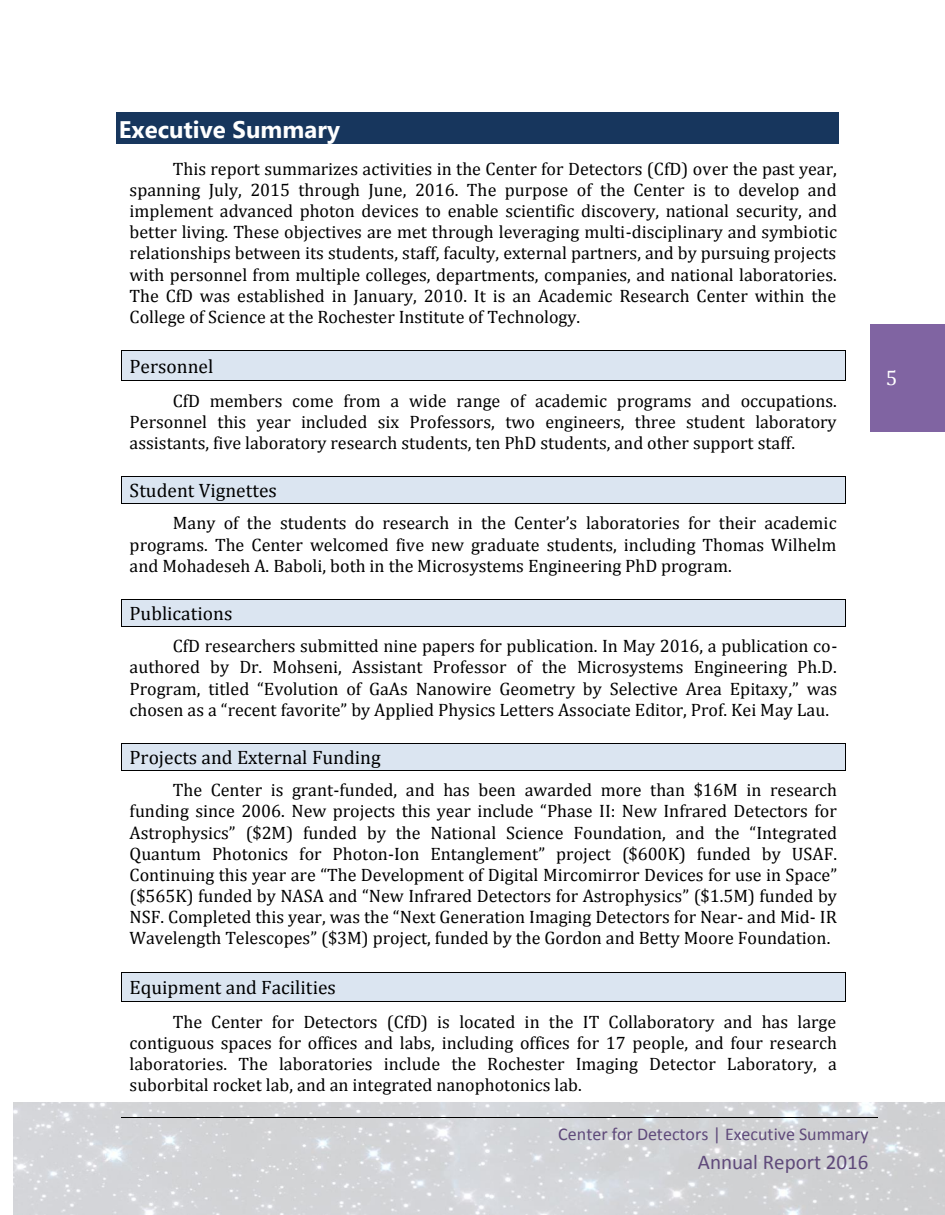
<style>
.page{position:relative;width:945px;height:1215px;background:#fff}
.page>*{position:absolute;margin:0;border:0;box-sizing:border-box;transform-origin:0 0}
.t1{font:700 24px "Segoe UI";color:#fff}
.t2{font:21px "Calibri";color:#5f497a}
.t3{font:21px "Cambria";color:#fff}
.t4{font:19.5px "Cambria";color:#000}
.t5{font:18px/21.1px "Cambria";color:#000;text-align:justify}
.t6{font:18px "Calibri";color:#5f497a}
</style>
<div class="page">
<img style="left:14px;top:1102px;width:931px;height:113px">
<hr style="left:121px;top:1117px;width:756px;height:1px;background:#000">
<div style="left:870px;top:324px;width:75px;height:108px;background:#8064a2"></div>
<div style="left:117px;top:112px;width:722px;height:32px;background:#17365d"></div>
<div style="left:122px;top:351px;width:723px;height:29px;background:#dbe5f1"></div>
<hr style="left:122px;top:351px;width:723px;height:1px;background:#000">
<hr style="left:122px;top:380px;width:723px;height:1px;background:#000">
<svg style="left:121px;top:351px;width:1px;height:30px"></svg>
<svg style="left:845px;top:351px;width:1px;height:30px"></svg>
<div style="left:122px;top:477px;width:723px;height:26px;background:#dbe5f1"></div>
<hr style="left:122px;top:477px;width:723px;height:1px;background:#000">
<hr style="left:122px;top:503px;width:723px;height:1px;background:#000">
<svg style="left:121px;top:477px;width:1px;height:27px"></svg>
<svg style="left:845px;top:477px;width:1px;height:27px"></svg>
<div style="left:122px;top:600px;width:723px;height:26px;background:#dbe5f1"></div>
<hr style="left:122px;top:600px;width:723px;height:1px;background:#000">
<hr style="left:122px;top:626px;width:723px;height:1px;background:#000">
<svg style="left:121px;top:600px;width:1px;height:27px"></svg>
<svg style="left:845px;top:600px;width:1px;height:27px"></svg>
<div style="left:122px;top:744px;width:723px;height:26px;background:#dbe5f1"></div>
<hr style="left:122px;top:744px;width:723px;height:1px;background:#000">
<hr style="left:122px;top:770px;width:723px;height:1px;background:#000">
<svg style="left:121px;top:744px;width:1px;height:27px"></svg>
<svg style="left:845px;top:744px;width:1px;height:27px"></svg>
<div style="left:122px;top:973px;width:723px;height:28px;background:#dbe5f1"></div>
<hr style="left:122px;top:972px;width:723px;height:1px;background:#000">
<hr style="left:122px;top:1001px;width:723px;height:1px;background:#000">
<svg style="left:121px;top:972px;width:1px;height:30px"></svg>
<svg style="left:845px;top:972px;width:1px;height:30px"></svg>
<h1 class="t1" style="left:119px;top:113px;width:223px">Executive Summary</h1>
<p class="t5" style="left:130px;top:158px;width:709px;text-indent:43px">This report summarizes activities in the Center for Detectors (CfD) over the past year, spanning July, 2015 through June, 2016. The purpose of the Center is to develop and implement advanced photon devices to enable scientific discovery, national security, and better living. These objectives are met through leveraging multi-disciplinary and symbiotic relationships between its students, staff, faculty, external partners, and by pursuing projects with personnel from multiple colleges, departments, companies, and national laboratories.<br>The CfD was established in January, 2010. It is an Academic Research Center within the College of Science at the Rochester Institute of Technology.</p>
<p class="t4" style="left:130px;top:354px;width:85px">Personnel</p>
<p class="t5" style="left:130px;top:389px;width:709px;text-indent:43px">CfD members come from a wide range of academic programs and occupations.<br>Personnel this year included six Professors, two engineers, three student laboratory assistants, five laboratory research students, ten PhD students, and other support staff.</p>
<p class="t4" style="left:130px;top:479px;width:149px">Student Vignettes</p>
<p class="t5" style="left:130px;top:512px;width:709px;text-indent:43px">Many of the students do research in the Center’s laboratories for their academic programs. The Center welcomed five new graduate students, including Thomas Wilhelm and Mohadeseh A. Baboli, both in the Microsystems Engineering PhD program.</p>
<p class="t4" style="left:130px;top:602px;width:104px">Publications</p>
<p class="t5" style="left:130px;top:635px;width:709px;text-indent:43px">CfD researchers submitted nine papers for publication. In May 2016, a publication co&shy;authored by Dr. Mohseni, Assistant Professor of the Microsystems Engineering Ph.D.<br>Program, titled “Evolution of GaAs Nanowire Geometry by Selective Area Epitaxy,” was chosen as a “recent favorite” by Applied Physics Letters Associate Editor, Prof. Kei May Lau.</p>
<p class="t4" style="left:130px;top:746px;width:253px">Projects and External Funding</p>
<p class="t5" style="left:130px;top:779px;width:709px;text-indent:43px">The Center is grant-funded, and has been awarded more than $16M in research funding since 2006. New projects this year include “Phase II: New Infrared Detectors for Astrophysics” ($2M) funded by the National Science Foundation, and the “Integrated Quantum Photonics for Photon-Ion Entanglement” project ($600K) funded by USAF.<br>Continuing this year are “The Development of Digital Mircomirror Devices for use in Space” ($565K) funded by NASA and “New Infrared Detectors for Astrophysics” ($1.5M) funded by NSF. Completed this year, was the “Next Generation Imaging Detectors for Near- and Mid- IR Wavelength Telescopes” ($3M) project, funded by the Gordon and Betty Moore Foundation.</p>
<p class="t4" style="left:130px;top:976px;width:208px">Equipment and Facilities</p>
<p class="t5" style="left:130px;top:1011px;width:709px;text-indent:43px">The Center for Detectors (CfD) is located in the IT Collaboratory and has large contiguous spaces for offices and labs, including offices for 17 people, and four research laboratories. The laboratories include the Rochester Imaging Detector Laboratory, a suborbital rocket lab, and an integrated nanophotonics lab.</p>
<p class="t6" style="left:558px;top:1127px;width:312px">Center for Detectors | Executive Summary</p>
<p class="t2" style="left:698px;top:1154px;width:172px">Annual Report 2016</p>
<p class="t3" style="left:886px;top:366px;width:13px">5</p>
</div>
